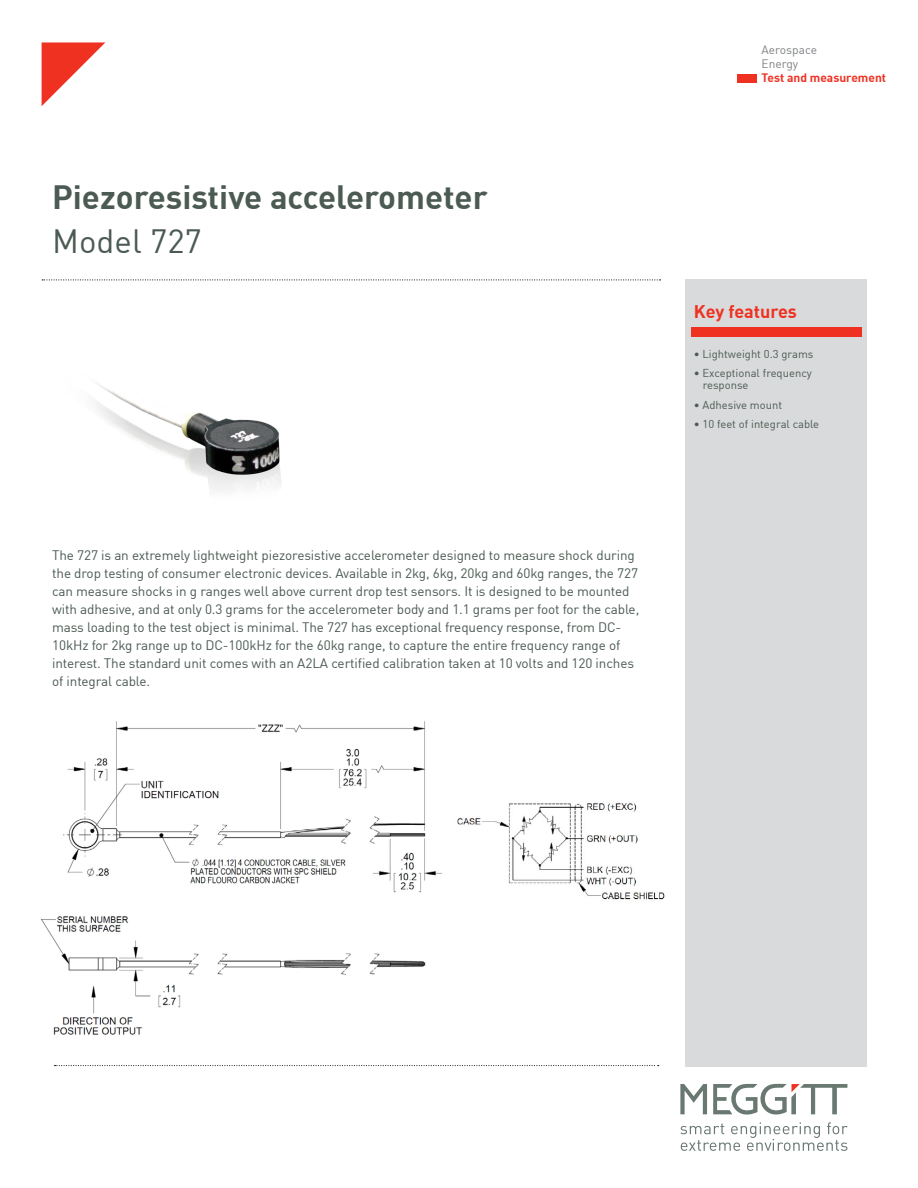
<style>
.page{position:relative;width:918px;height:1188px;background:#fff}
.page>*{position:absolute;margin:0;border:0;box-sizing:border-box;transform-origin:0 0}
.t1{font:700 33px "DIN";color:#4b5a52}
.t2{font:33px "DIN";color:#4b5a52}
.t3{font:700 18px "DIN";color:#ef3122}
.t4{font:13.5px/18px "DIN";letter-spacing:-.01em;color:#4b5a52}
.t5{font:700 12px "DIN";color:#ef3122}
.t6{font:12px "DIN";color:#808285}
.t7{font:11.25px/12px "DIN";color:#4b5a52}
</style>
<div class="page">
<div style="left:685px;top:279px;width:182px;height:787px;background:#d9dadb"></div>
<svg style="left:42px;top:42px;width:63px;height:64px"></svg>
<div style="left:737px;top:75px;width:19px;height:8px;background:#ef3122"></div>
<svg style="left:42px;top:279px;width:619px;height:1px"></svg>
<svg style="left:680px;top:1122px;width:168px;height:29px"></svg>
<svg style="left:680px;top:1084px;width:27px;height:30px"></svg>
<svg style="left:713px;top:1084px;width:134px;height:31px"></svg>
<svg style="left:55px;top:1065px;width:604px;height:1px"></svg>
<div style="left:691px;top:328px;width:171px;height:9px;background:#ef3122"></div>
<img style="left:96px;top:384px;width:185px;height:108px">
<img style="left:41px;top:721px;width:402px;height:314px">
<img style="left:456px;top:802px;width:209px;height:98px">
<p class="t1" style="left:52px;top:176px;width:437px">Piezoresistive accelerometer</p>
<p class="t2" style="left:52px;top:220px;width:151px">Model 727</p>
<p class="t4" style="left:52px;top:546px;width:589px">The 727 is an extremely lightweight piezoresistive accelerometer designed to measure shock during the drop testing of consumer electronic devices. Available in 2kg, 6kg, 20kg and 60kg ranges, the 727 can measure shocks in g ranges well above current drop test sensors. It is designed to be mounted with adhesive, and at only 0.3 grams for the accelerometer body and 1.1 grams per foot for the cable, mass loading to the test object is minimal. The 727 has exceptional frequency response, from DC-10kHz for 2kg range up to DC-100kHz for the 60kg range, to capture the entire frequency range of interest. The standard unit comes with an A2LA certified calibration taken at 10 volts and 120 inches of integral cable.</p>
<p class="t6" style="left:762px;top:42px;width:57px">Aerospace</p>
<p class="t6" style="left:762px;top:56px;width:38px">Energy</p>
<p class="t5" style="left:762px;top:70px;width:126px">Test and measurement</p>
<p class="t3" style="left:694px;top:300px;width:105px">Key features</p>
<p class="t7" style="left:694px;top:348px;width:121px">• Lightweight 0.3 grams</p>
<p class="t7" style="left:703px;top:367px;width:111px;text-indent:-9px">• Exceptional frequency response</p>
<p class="t7" style="left:694px;top:399px;width:90px">• Adhesive mount</p>
<p class="t7" style="left:694px;top:418px;width:127px">• 10 feet of integral cable</p>
</div>
